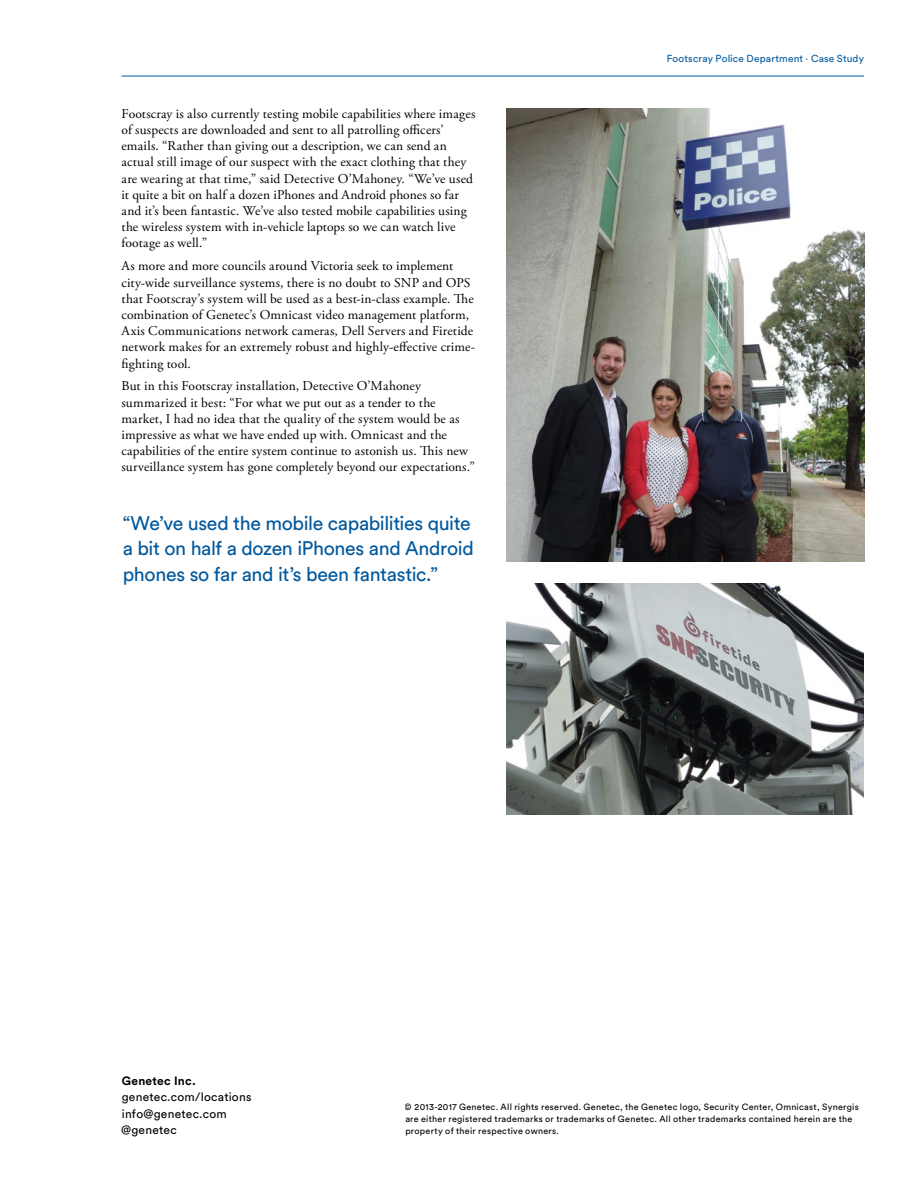
<style>
.page{position:relative;width:918px;height:1188px;background:#fff}
.page>*{position:absolute;margin:0;border:0;box-sizing:border-box;transform-origin:0 0}
.t1{font:19.5px/25.5px "Circular Pro";letter-spacing:-.02em;color:#00589d}
.t2{font:13.5px/16.2px "Adobe Garamond Pro";letter-spacing:.01em;color:#000}
.t3{font:12px/16.5px "Circular Pro";letter-spacing:.02em;color:#000}
.t4{font:700 12px "Circular Pro";letter-spacing:.025em;color:#000}
.t5{font:10.2px "Circular Pro";letter-spacing:.015em;color:#00589d}
.t6{font:9px/12px "Circular Pro";letter-spacing:.03em;color:#000}
</style>
<div class="page">
<img style="left:506px;top:108px;width:358px;height:454px">
<img style="left:506px;top:583px;width:358px;height:231px">
<hr style="left:122px;top:76px;width:742px;height:1px;background:#00589d">
<p class="t2" style="left:122px;top:106px;width:356px">Footscray is also currently testing mobile capabilities where images of suspects are downloaded and sent to all patrolling officers’ emails. “Rather than giving out a description, we can send an actual still image of our suspect with the exact clothing that they are wearing at that time,” said Detective O’Mahoney. “We’ve used it quite a bit on half a dozen iPhones and Android phones so far and it’s been fantastic. We’ve also tested mobile capabilities using the wireless system with in-vehicle laptops so we can watch live footage as well.”</p>
<p class="t2" style="left:122px;top:258px;width:355px">As more and more councils around Victoria seek to implement city-wide surveillance systems, there is no doubt to SNP and OPS that Footscray’s system will be used as a best-in-class example. The combination of Genetec’s Omnicast video management platform, Axis Communications network cameras, Dell Servers and Firetide network makes for an extremely robust and highly-effective crime&shy;fighting tool.</p>
<p class="t2" style="left:122px;top:379px;width:355px">But in this Footscray installation, Detective O’Mahoney summarized it best: “For what we put out as a tender to the market, I had no idea that the quality of the system would be as impressive as what we have ended up with. Omnicast and the capabilities of the entire system continue to astonish us. This new surveillance system has gone completely beyond our expectations.”</p>
<h1 class="t1" style="left:123px;top:509px;width:353px">“We’ve used the mobile capabilities quite a bit on half a dozen iPhones and Android phones so far and it’s been fantastic.”</h1>
<p class="t5" style="left:667px;top:52px;width:199px">Footscray Police Department · Case Study</p>
<p class="t4" style="left:122px;top:1072px;width:76px">Genetec Inc.</p>
<p class="t3" style="left:121px;top:1088px;width:132px">genetec.com/locations info@genetec.com @genetec</p>
<p class="t6" style="left:405px;top:1100px;width:455px">© 2013-2017 Genetec. All rights reserved. Genetec, the Genetec logo, Security Center, Omnicast, Synergis are either registered trademarks or trademarks of Genetec. All other trademarks contained herein are the property of their respective owners.</p>
</div>
